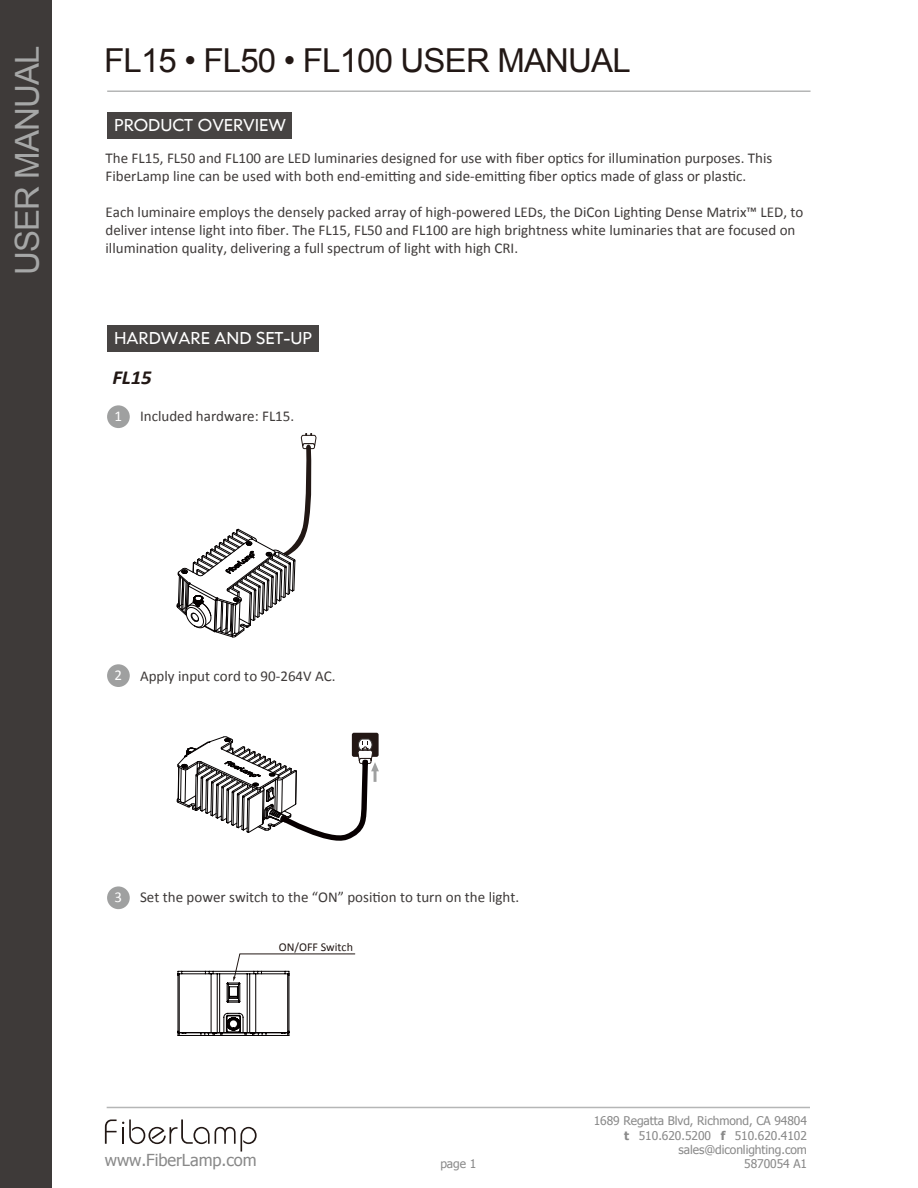
<style>
.page{position:relative;width:918px;height:1188px;background:#fff}
.page>*{position:absolute;margin:0;border:0;box-sizing:border-box;transform-origin:0 0}
.t1{font:33px "Arial";letter-spacing:-.025em;color:#221815}
.t2{font:33px "Arial";letter-spacing:-.025em;color:#a6a7a7}
.t3{font:italic 700 19.95px "Calibri";color:#221815;scale:1.05 1}
.t4{font:17.1px "IKEA Sans";color:#fff;scale:1.05 1}
.t5{font:16.5px "Tahoma";letter-spacing:-.005em;color:#898989}
.t6{font:15px/18px "Calibri";color:#3e3a39}
.t7{font:15px "Calibri";color:#fff}
.t8{font:12px/14.4px "Tahoma";letter-spacing:-.005em;color:#898989}
.t9{font:12px "Calibri";color:#221815}
.s1{font-weight:700}
</style>
<div class="page">
<div style="left:107px;top:112px;width:184px;height:27px;background:#474443"></div>
<div style="left:107px;top:325px;width:212px;height:27px;background:#474443"></div>
<svg style="left:105px;top:1119px;width:152px;height:33px"></svg>
<hr style="left:107px;top:90px;width:704px;height:2px;background:#b5b6b6">
<hr style="left:107px;top:1107px;width:703px;height:1px;background:#b5b6b6">
<div style="left:0;top:0;width:52px;height:1188px;background:#3e3a39"></div>
<hr style="left:240px;top:954px;width:115px;height:1px;background:#221815">
<div style="left:352px;top:733px;width:27px;height:24px;background:#221714;border-radius:2px"></div>
<svg style="left:177px;top:736px;width:202px;height:105px"></svg>
<svg style="left:177px;top:433px;width:139px;height:204px"></svg>
<div style="left:107px;top:405px;width:23px;height:23px;background:#9fa0a0;border-radius:50%"></div>
<div style="left:107px;top:664px;width:23px;height:23px;background:#9fa0a0;border-radius:50%"></div>
<div style="left:107px;top:886px;width:23px;height:23px;background:#9fa0a0;border-radius:50%"></div>
<svg style="left:178px;top:953px;width:111px;height:83px"></svg>
<h1 class="t2" style="left:5px;top:275px;width:232px;rotate:-90deg">USER MANUAL</h1>
<h1 class="t1" style="left:104px;top:39px;width:528px">FL15 • FL50 • FL100 USER MANUAL</h1>
<p class="t4" style="left:114px;top:113px;width:165px">PRODUCT OVERVIEW</p>
<p class="t6" style="left:106px;top:149px;width:668px">The FL15, FL50 and FL100 are LED luminaries designed for use with fiber optics for illumination purposes. This<br>FiberLamp line can be used with both end-emitting and side-emitting fiber optics made of glass or plastic.</p>
<p class="t6" style="left:106px;top:203px;width:699px">Each luminaire employs the densely packed array of high-powered LEDs, the DiCon Lighting Dense Matrix™ LED, to deliver intense light into fiber. The FL15, FL50 and FL100 are high brightness white luminaries that are focused on illumination quality, delivering a full spectrum of light with high CRI.</p>
<p class="t4" style="left:114px;top:325px;width:190px">HARDWARE AND SET-UP</p>
<h2 class="t3" style="left:112px;top:365px;width:39px">FL15</h2>
<p class="t7" style="left:115px;top:407px;width:9px">1</p>
<p class="t6" style="left:140px;top:406px;width:156px">Included hardware: FL15.</p>
<p class="t7" style="left:115px;top:666px;width:9px">2</p>
<p class="t6" style="left:140px;top:666px;width:197px">Apply input cord to 90-264V AC.</p>
<p class="t7" style="left:115px;top:888px;width:9px">3</p>
<p class="t6" style="left:140px;top:887px;width:381px">Set the power switch to the “ON” position to turn on the light.</p>
<p class="t9" style="left:279px;top:939px;width:76px">ON/OFF Switch</p>
<p class="t5" style="left:105px;top:1149px;width:153px">www.FiberLamp.com</p>
<p class="t8" style="left:440px;top:1156px;width:37px">page 1</p>
<p class="t8" style="left:624px;top:1113px;width:184px;text-indent:-30px">1689 Regatta Blvd, Richmond, CA 94804 <span class="s1">t</span> 510.620.5200</p>
<p class="t8" style="left:721px;top:1127px;width:88px"><span class="s1">f</span> 510.620.4102</p>
<p class="t8" style="left:744px;top:1156px;width:64px">5870054 A1</p>
<p class="t8" style="left:679px;top:1142px;width:130px">sales@diconlighting.com</p>
</div>
